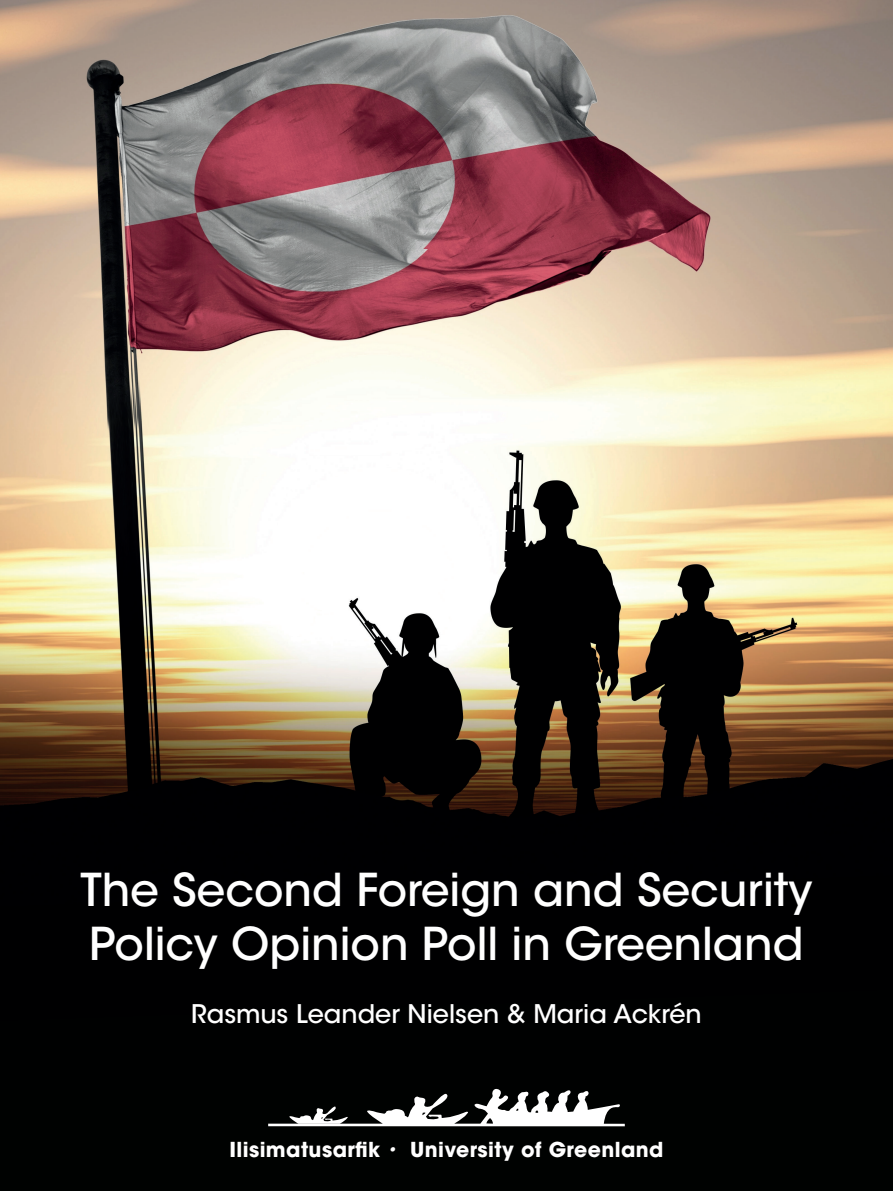
<style>
.page{position:relative;width:893px;height:1191px;background:#000201}
.page>*{position:absolute;margin:0;border:0;box-sizing:border-box;transform-origin:0 0}
.t1{font:500 45px/54px "ITC Avant Garde Std";color:#fff}
.t2{font:500 25.5px "ITC Avant Garde Std";color:#fff}
.t3{font:700 20.4px "ITC Avant Garde Std";letter-spacing:.02em;color:#fff}
.s1{font-weight:400}
</style>
<div class="page">
<img style="left:0;top:0;width:893px;height:817px">
<svg style="left:268px;top:1088px;width:357px;height:38px"></svg>
<p class="t1" style="left:81px;top:863px;width:733px">The Second Foreign and Security<br>Policy Opinion Poll in Greenland</p>
<p class="t2" style="left:191px;top:998px;width:512px">Rasmus Leander Nielsen &amp; Maria Ackrén</p>
<p class="t3" style="left:230px;top:1136px;width:435px">Ilisimatusarfik <span class="s1">•</span> University of Greenland</p>
</div>
